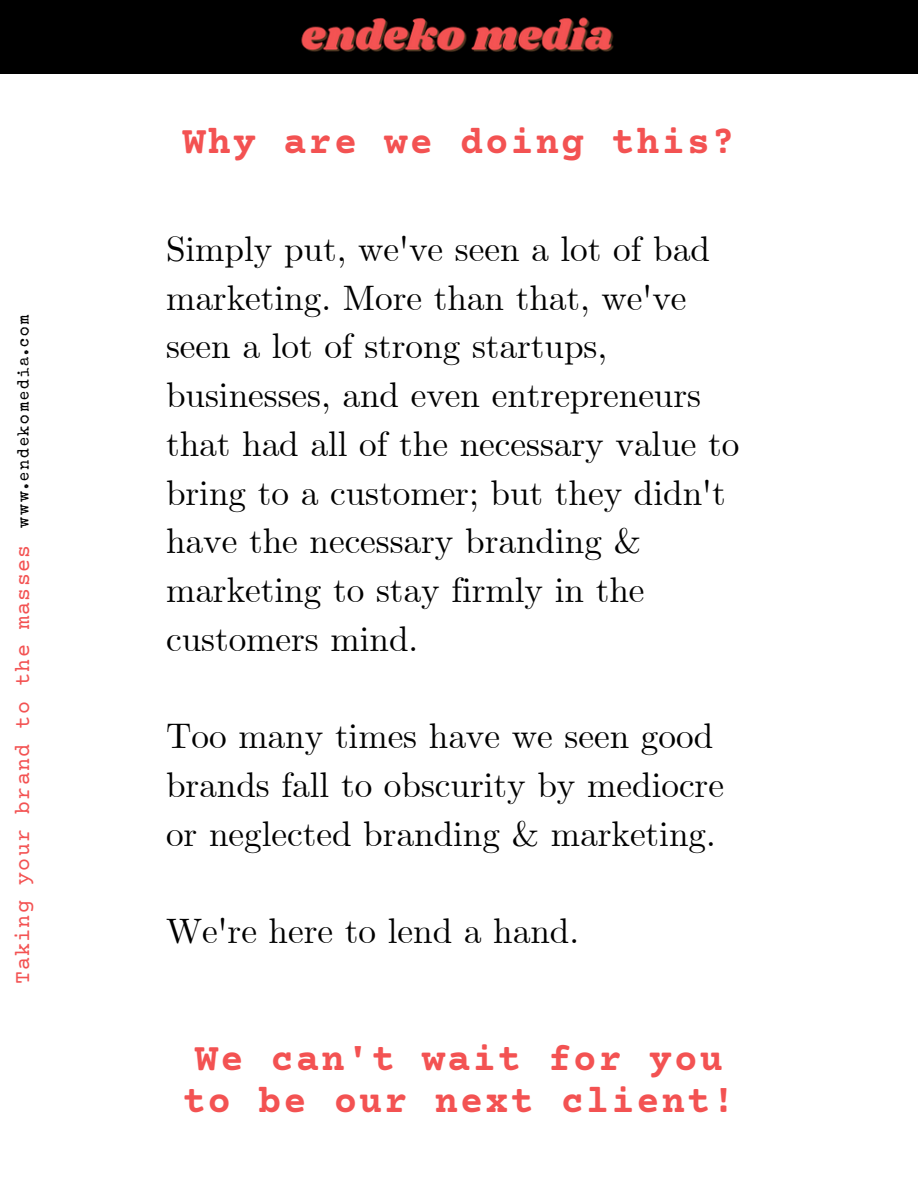
<style>
.page{position:relative;width:918px;height:1188px;background:#fff}
.page>*{position:absolute;margin:0;border:0;box-sizing:border-box;transform-origin:0 0}
.t1{font:700 38.25px/41.8px "Courier Prime";letter-spacing:.06em;color:#f35252;text-align:center}
.t2{font:35.25px/48.8px "CMU Serif";color:#000}
.t3{font:21.6px "Courier Prime";letter-spacing:.06em;color:#f35252}
.s1{font-family:"Special Elite";font-size:16.2px;color:#000}
</style>
<div class="page">
<div style="left:0;top:0;width:918px;height:73px;background:#000"></div>
<img style="left:301px;top:17px;width:313px;height:35px">
<p class="t3" style="left:12px;top:984px;width:672px;rotate:-90deg">Taking your brand to the masses <span class="s1">www.endekomedia.com</span></p>
<p class="t1" style="left:183px;top:124px;width:554px">Why are we doing this?</p>
<p class="t2" style="left:166px;top:227px;width:575px">Simply put, we've seen a lot of bad marketing. More than that, we've seen a lot of strong startups, businesses, and even entrepreneurs that had all of the necessary value to bring to a customer; but they didn't have the necessary branding &amp; marketing to stay firmly in the customers mind.</p>
<p class="t2" style="left:166px;top:714px;width:559px">Too many times have we seen good brands fall to obscurity by mediocre or neglected branding &amp; marketing.</p>
<p class="t2" style="left:166px;top:909px;width:415px">We're here to lend a hand.</p>
<p class="t1" style="left:183px;top:1041px;width:554px">We can't wait for you to be our next client!</p>
</div>
